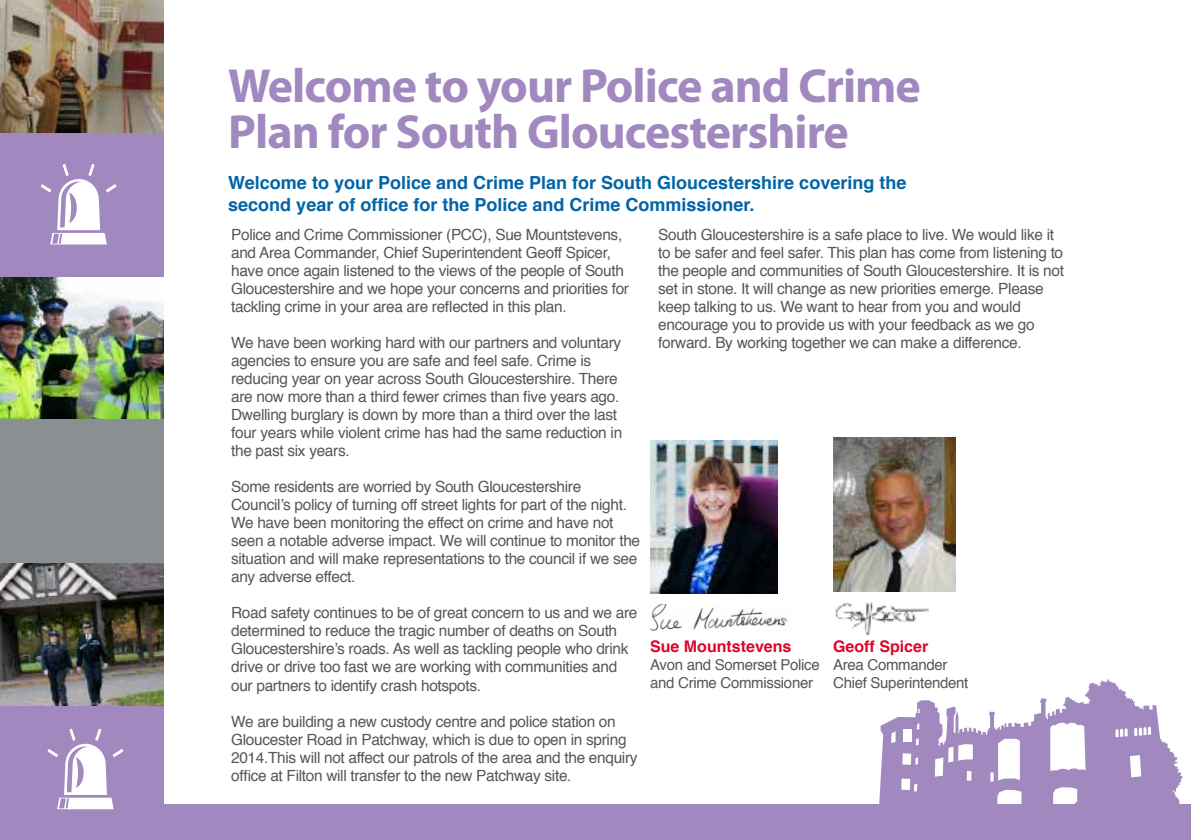
<style>
.page{position:relative;width:1191px;height:840px;background:#fff}
.page>*{position:absolute;margin:0;border:0;box-sizing:border-box;transform-origin:0 0}
.t1{font:700 48px/46px "Myriad Pro";letter-spacing:-.02em;color:#a189bf}
.t2{font:700 18px/21.6px "Helvetica";color:#0064a7}
.t3{font:700 16px "Helvetica";color:#dd052b}
.t4{font:15.4px/18px "Helvetica";letter-spacing:-.02em;color:#575756}
.t5{font:15px/18px "Helvetica";letter-spacing:-.02em;color:#575756}
</style>
<div class="page">
<svg style="left:879px;top:678px;width:303px;height:126px"></svg>
<div style="left:152px;top:804px;width:1039px;height:35px;background:#a189bf"></div>
<img style="left:0;top:0;width:163px;height:133px">
<img style="left:0;top:277px;width:163px;height:142px">
<img style="left:0;top:562px;width:163px;height:143px">
<div style="left:0;top:133px;width:163px;height:144px;background:#a189bf"></div>
<div style="left:0;top:419px;width:163px;height:143px;background:#8a8f91"></div>
<div style="left:0;top:705px;width:163px;height:134px;background:#a189bf"></div>
<img style="left:650px;top:604px;width:137px;height:27px">
<img style="left:651px;top:440px;width:126px;height:153px">
<img style="left:833px;top:437px;width:122px;height:154px">
<img style="left:835px;top:601px;width:94px;height:35px">
<svg style="left:48px;top:728px;width:75px;height:80px"></svg>
<svg style="left:41px;top:164px;width:75px;height:80px"></svg>
<h1 class="t1" style="left:228px;top:63px;width:694px">Welcome to your Police and Crime<br>Plan for South Gloucestershire</h1>
<p class="t2" style="left:228px;top:172px;width:679px">Welcome to your Police and Crime Plan for South Gloucestershire covering the second year of office for the Police and Crime Commissioner.</p>
<p class="t4" style="left:231px;top:226px;width:399px">Police and Crime Commissioner (PCC), Sue Mountstevens, and Area Commander, Chief Superintendent Geoff Spicer, have once again listened to the views of the people of South Gloucestershire and we hope your concerns and priorities for tackling crime in your area are reflected in this plan.</p>
<p class="t4" style="left:231px;top:334px;width:392px">We have been working hard with our partners and voluntary agencies to ensure you are safe and feel safe. Crime is reducing year on year across South Gloucestershire. There are now more than a third fewer crimes than five years ago.<br>Dwelling burglary is down by more than a third over the last four years while violent crime has had the same reduction in the past six years.</p>
<p class="t4" style="left:231px;top:478px;width:410px">Some residents are worried by South Gloucestershire Council’s policy of turning off street lights for part of the night.<br>We have been monitoring the effect on crime and have not seen a notable adverse impact. We will continue to monitor the situation and will make representations to the council if we see any adverse effect.</p>
<p class="t4" style="left:231px;top:604px;width:408px">Road safety continues to be of great concern to us and we are determined to reduce the tragic number of deaths on South Gloucestershire’s roads. As well as tackling people who drink drive or drive too fast we are working with communities and our partners to identify crash hotspots.</p>
<p class="t4" style="left:231px;top:712px;width:408px">We are building a new custody centre and police station on Gloucester Road in Patchway, which is due to open in spring 2014.This will not affect our patrols of the area and the enquiry office at Filton will transfer to the new Patchway site.</p>
<p class="t4" style="left:658px;top:226px;width:407px">South Gloucestershire is a safe place to live. We would like it to be safer and feel safer. This plan has come from listening to the people and communities of South Gloucestershire. It is not set in stone. It will change as new priorities emerge. Please keep talking to us. We want to hear from you and would encourage you to provide us with your feedback as we go forward. By working together we can make a difference.</p>
<p class="t3" style="left:650px;top:632px;width:143px">Sue Mountstevens</p>
<p class="t5" style="left:650px;top:655px;width:171px">Avon and Somerset Police and Crime Commissioner</p>
<p class="t3" style="left:833px;top:633px;width:97px">Geoff Spicer</p>
<p class="t5" style="left:833px;top:656px;width:137px">Area Commander<br>Chief Superintendent</p>
</div>
